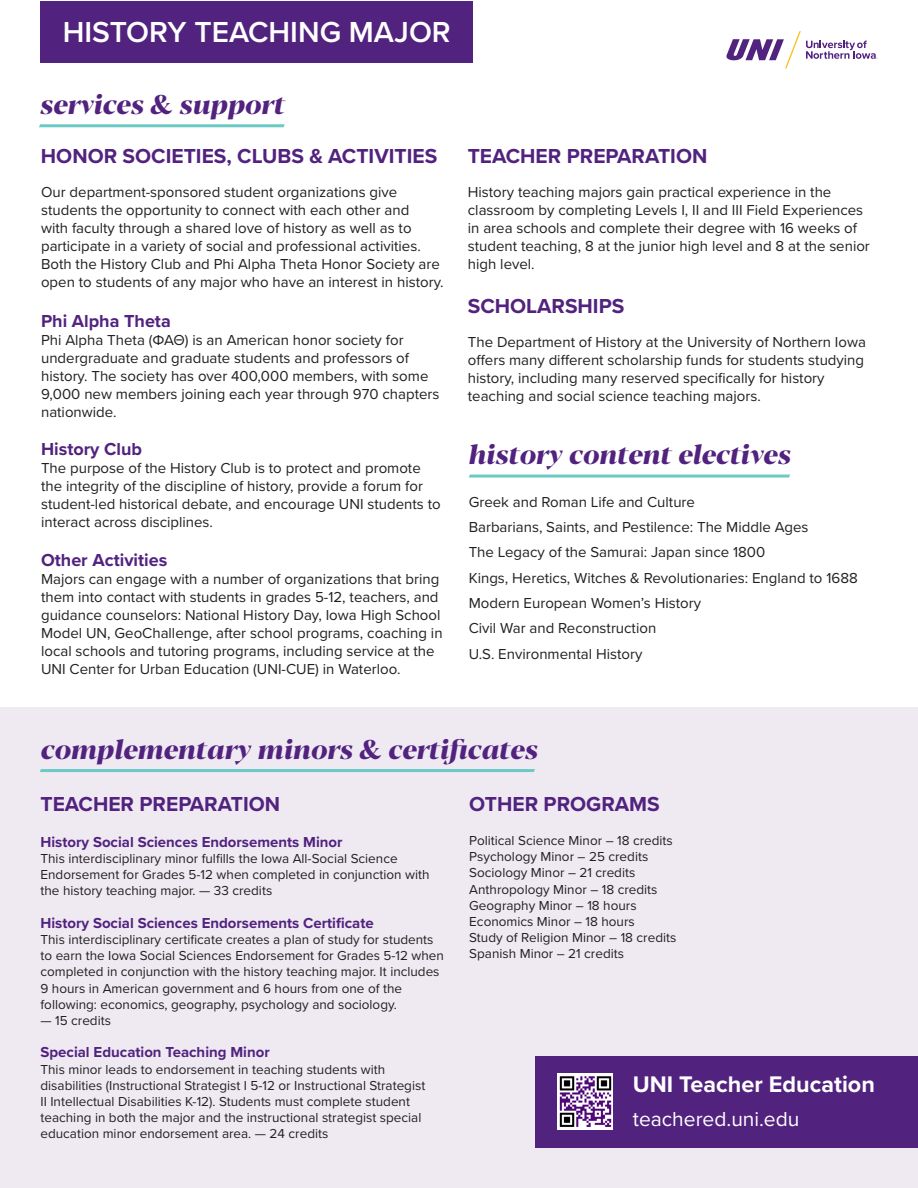
<style>
.page{position:relative;width:918px;height:1188px;background:#fff}
.page>*{position:absolute;margin:0;border:0;box-sizing:border-box;transform-origin:0 0}
.t1{font:600 30px "Proxima Nova";color:#fff}
.t2{font:italic 700 expanded 27px "Blacker Pro Dis";color:#52227f}
.t3{font:700 23.4px "Proxima Nova";color:#fff}
.t4{font:700 21px "Proxima Nova";color:#52227f}
.t5{font:21px "Proxima Nova";color:#fff}
.t6{font:700 18px "Proxima Nova";color:#52227f}
.t7{font:15px/18px "Proxima Nova";color:#231f20}
.t8{font:700 15px "Proxima Nova";color:#52227f}
.t9{font:13.5px/16.2px "Proxima Nova";color:#231f20}
</style>
<div class="page">
<hr style="left:40px;top:124px;width:244px;height:3px;background:#6dc9c4">
<div style="left:0;top:707px;width:918px;height:481px;background:#efeaf2"></div>
<svg style="left:726px;top:31px;width:151px;height:37px"></svg>
<hr style="left:40px;top:769px;width:494px;height:3px;background:#6dc9c4">
<div style="left:40px;top:1px;width:433px;height:61px;background:#52227f"></div>
<hr style="left:469px;top:475px;width:321px;height:3px;background:#6dc9c4">
<div style="left:535px;top:1056px;width:383px;height:92px;background:#52227f"></div>
<img style="left:558px;top:1074px;width:55px;height:55px">
<p class="t1" style="left:63px;top:9px;width:390px">HISTORY TEACHING MAJOR</p>
<p class="t2" style="left:40px;top:85px;width:246px">services &amp; support</p>
<p class="t4" style="left:41px;top:140px;width:398px">HONOR SOCIETIES, CLUBS &amp; ACTIVITIES</p>
<p class="t7" style="left:41px;top:183px;width:404px">Our department-sponsored student organizations give students the opportunity to connect with each other and<br>with faculty through a shared love of history as well as to participate in a variety of social and professional activities.<br>Both the History Club and Phi Alpha Theta Honor Society are open to students of any major who have an interest in history.</p>
<p class="t6" style="left:41px;top:307px;width:131px">Phi Alpha Theta</p>
<p class="t7" style="left:41px;top:330px;width:400px">Phi Alpha Theta (ΦΑΘ) is an American honor society for undergraduate and graduate students and professors of history. The society has over 400,000 members, with some 9,000 new members joining each year through 970 chapters nationwide.</p>
<p class="t6" style="left:41px;top:435px;width:102px">History Club</p>
<p class="t7" style="left:41px;top:458px;width:401px">The purpose of the History Club is to protect and promote the integrity of the discipline of history, provide a forum for student-led historical debate, and encourage UNI students to interact across disciplines.</p>
<p class="t6" style="left:41px;top:547px;width:128px">Other Activities</p>
<p class="t7" style="left:41px;top:570px;width:403px">Majors can engage with a number of organizations that bring them into contact with students in grades 5-12, teachers, and guidance counselors: National History Day, Iowa High School Model UN, GeoChallenge, after school programs, coaching in local schools and tutoring programs, including service at the UNI Center for Urban Education (UNI-CUE) in Waterloo.</p>
<p class="t4" style="left:468px;top:140px;width:241px">TEACHER PREPARATION</p>
<p class="t7" style="left:468px;top:182px;width:404px">History teaching majors gain practical experience in the classroom by completing Levels I, II and III Field Experiences in area schools and complete their degree with 16 weeks of student teaching, 8 at the junior high level and 8 at the senior high level.</p>
<p class="t4" style="left:468px;top:290px;width:158px">SCHOLARSHIPS</p>
<p class="t7" style="left:468px;top:332px;width:400px">The Department of History at the University of Northern Iowa offers many different scholarship funds for students studying history, including many reserved specifically for history teaching and social science teaching majors.</p>
<p class="t2" style="left:469px;top:435px;width:324px">history content electives</p>
<p class="t7" style="left:469px;top:492px;width:228px">Greek and Roman Life and Culture</p>
<p class="t7" style="left:469px;top:517px;width:341px">Barbarians, Saints, and Pestilence: The Middle Ages</p>
<p class="t7" style="left:469px;top:543px;width:298px">The Legacy of the Samurai: Japan since 1800</p>
<p class="t7" style="left:469px;top:568px;width:391px">Kings, Heretics, Witches &amp; Revolutionaries: England to 1688</p>
<p class="t7" style="left:469px;top:593px;width:234px">Modern European Women’s History</p>
<p class="t7" style="left:469px;top:619px;width:189px">Civil War and Reconstruction</p>
<p class="t7" style="left:469px;top:644px;width:175px">U.S. Environmental History</p>
<p class="t2" style="left:41px;top:729px;width:499px">complementary minors &amp; certificates</p>
<p class="t4" style="left:41px;top:788px;width:241px">TEACHER PREPARATION</p>
<p class="t8" style="left:41px;top:831px;width:304px">History Social Sciences Endorsements Minor</p>
<p class="t9" style="left:41px;top:850px;width:390px">This interdisciplinary minor fulfills the Iowa All-Social Science<br>Endorsement for Grades 5-12 when completed in conjunction with the history teaching major. — 33 credits</p>
<p class="t8" style="left:41px;top:912px;width:335px">History Social Sciences Endorsements Certificate</p>
<p class="t9" style="left:41px;top:931px;width:405px">This interdisciplinary certificate creates a plan of study for students to earn the Iowa Social Sciences Endorsement for Grades 5-12 when completed in conjunction with the history teaching major. It includes 9 hours in American government and 6 hours from one of the following: economics, geography, psychology and sociology.</p>
<p class="t9" style="left:41px;top:1012px;width:72px">— 15 credits</p>
<p class="t8" style="left:41px;top:1041px;width:231px">Special Education Teaching Minor</p>
<p class="t9" style="left:41px;top:1060px;width:386px">This minor leads to endorsement in teaching students with disabilities (Instructional Strategist I 5-12 or Instructional Strategist II Intellectual Disabilities K-12). Students must complete student teaching in both the major and the instructional strategist special education minor endorsement area. — 24 credits</p>
<p class="t4" style="left:469px;top:788px;width:192px">OTHER PROGRAMS</p>
<p class="t9" style="left:469px;top:832px;width:205px">Political Science Minor – 18 credits</p>
<p class="t9" style="left:469px;top:848px;width:180px">Psychology Minor – 25 credits</p>
<p class="t9" style="left:469px;top:864px;width:168px">Sociology Minor – 21 credits</p>
<p class="t9" style="left:469px;top:880px;width:190px">Anthropology Minor – 18 credits</p>
<p class="t9" style="left:469px;top:897px;width:169px">Geography Minor – 18 hours</p>
<p class="t9" style="left:469px;top:913px;width:167px">Economics Minor – 18 hours</p>
<p class="t9" style="left:469px;top:929px;width:209px">Study of Religion Minor – 18 credits</p>
<p class="t9" style="left:469px;top:945px;width:156px">Spanish Minor – 21 credits</p>
<p class="t3" style="left:633px;top:1067px;width:244px">UNI Teacher Education</p>
<p class="t5" style="left:633px;top:1104px;width:168px">teachered.uni.edu</p>
</div>
